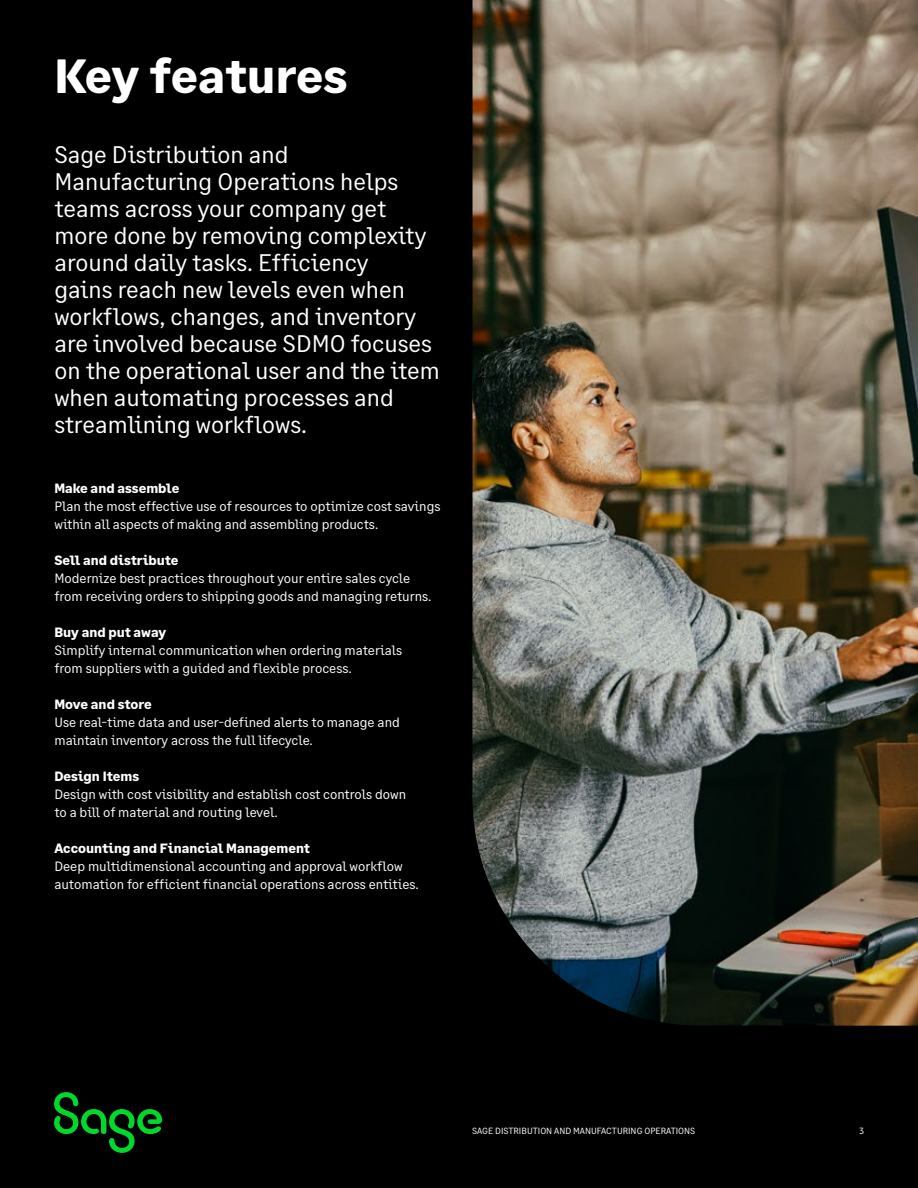
<style>
.page{position:relative;width:918px;height:1188px;background:#000}
.page>*{position:absolute;margin:0;border:0;box-sizing:border-box;transform-origin:0 0}
.t1{font:700 48px "Sage Text";letter-spacing:-.01em;color:#fff}
.t2{font:24px/27px "Sage Text";color:#fff}
.t3{font:13.5px/18px "Sage Text";color:#fff}
.t4{font:700 13.5px "Sage Text";color:#fff}
.t5{font:9px "Sage Text";color:#fff}
</style>
<div class="page">
<img style="left:472px;top:0;width:446px;height:1026px">
<svg style="left:54px;top:1092px;width:108px;height:61px"></svg>
<h1 class="t1" style="left:54px;top:46px;width:295px">Key features</h1>
<p class="t2" style="left:54px;top:141px;width:387px">Sage Distribution and<br>Manufacturing Operations helps teams across your company get more done by removing complexity around daily tasks. Efficiency<br>gains reach new levels even when workflows, changes, and inventory are involved because SDMO focuses on the operational user and the item when automating processes and streamlining workflows.</p>
<p class="t4" style="left:54px;top:480px;width:127px">Make and assemble</p>
<p class="t3" style="left:54px;top:497px;width:388px">Plan the most effective use of resources to optimize cost savings within all aspects of making and assembling products.</p>
<p class="t4" style="left:54px;top:552px;width:126px">Sell and distribute</p>
<p class="t3" style="left:54px;top:569px;width:379px">Modernize best practices throughout your entire sales cycle from receiving orders to shipping goods and managing returns.</p>
<p class="t4" style="left:54px;top:624px;width:113px">Buy and put away</p>
<p class="t3" style="left:54px;top:641px;width:349px">Simplify internal communication when ordering materials from suppliers with a guided and flexible process.</p>
<p class="t4" style="left:54px;top:696px;width:99px">Move and store</p>
<p class="t3" style="left:54px;top:713px;width:347px">Use real-time data and user-defined alerts to manage and maintain inventory across the full lifecycle.</p>
<p class="t4" style="left:54px;top:768px;width:86px">Design Items</p>
<p class="t3" style="left:54px;top:785px;width:353px">Design with cost visibility and establish cost controls down to a bill of material and routing level.</p>
<p class="t4" style="left:54px;top:840px;width:257px">Accounting and Financial Management</p>
<p class="t3" style="left:54px;top:857px;width:366px">Deep multidimensional accounting and approval workflow automation for efficient financial operations across entities.</p>
<p class="t5" style="left:472px;top:1125px;width:225px">SAGE DISTRIBUTION AND MANUFACTURING OPERATIONS</p>
<p class="t5" style="left:859px;top:1125px;width:6px">3</p>
</div>
